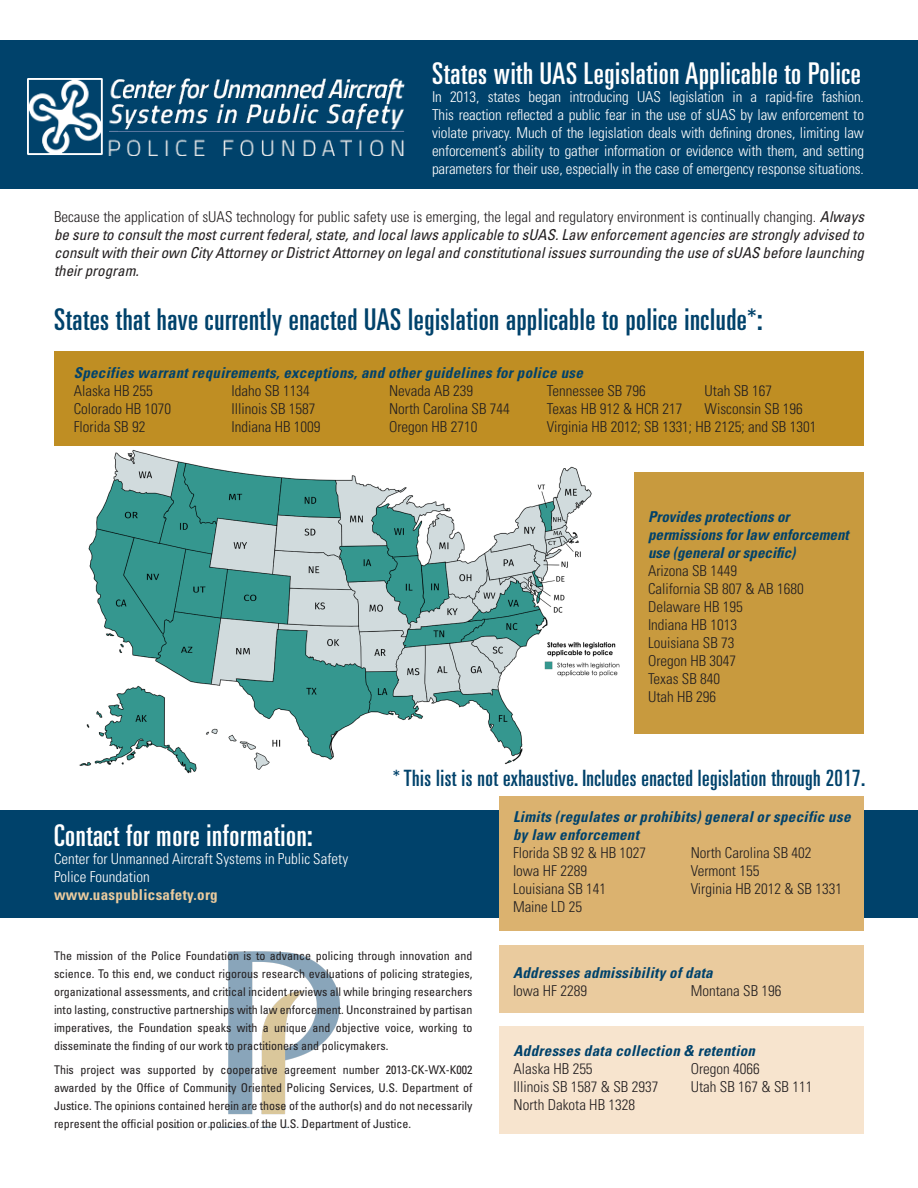
<style>
.page{position:relative;width:918px;height:1188px;background:#fff}
.page>*{position:absolute;margin:0;border:0;box-sizing:border-box;transform-origin:0 0}
.fact{font:ultra-condensed 30px "Univers";letter-spacing:.02em;color:#00426b}
.fact-2{font:ultra-condensed 30px "Univers";letter-spacing:.02em;color:#fff}
.fact-3{font:ultra-condensed 22.5px "Univers";letter-spacing:.02em;color:#00426b}
.body{font:300 condensed 15px "Univers";color:#231f20}
.body-2{font:300 condensed 15px/18px "Univers";color:#fff;text-align:justify}
.body-3{font:italic condensed 15px/18px "Univers";color:#231f20;text-align:justify}
.subtitle{font:italic 700 condensed 15px/18px "Univers";letter-spacing:.02em;color:#00426b}
.subtitle-2{font:italic 700 condensed 15px/18px "Univers";color:#00426b}
.body-4{font:700 condensed 15px "Univers";letter-spacing:.02em;color:#eacb9e}
.body-5{font:condensed 12px/18px "Univers";color:#231f20;text-align:justify}
.s1{font-weight:300;font-style:normal}
</style>
<div class="page">
<img style="left:79px;top:450px;width:541px;height:360px">
<div style="left:0;top:810px;width:918px;height:108px;background:#00426b"></div>
<div style="left:0;top:40px;width:918px;height:149px;background:#00426b"></div>
<div style="left:500px;top:796px;width:364px;height:136px;background:#dbb26f"></div>
<div style="left:54px;top:351px;width:810px;height:95px;background:#bf8e23"></div>
<div style="left:634px;top:472px;width:230px;height:262px;background:#c89a3e"></div>
<div style="left:500px;top:945px;width:364px;height:67px;background:#eacb9e"></div>
<img style="left:174px;top:952px;width:166px;height:176px">
<div style="left:500px;top:1026px;width:364px;height:108px;background:#f7e4ce"></div>
<img style="left:27px;top:78px;width:378px;height:77px">
<p class="fact-2" style="left:432px;top:56px;width:430px">States with UAS Legislation Applicable to Police</p>
<p class="body-2" style="left:432px;top:88px;width:434px">In 2013, states began introducing UAS legislation in a rapid-fire fashion.<br>This reaction reflected a public fear in the use of sUAS by law enforcement to violate privacy. Much of the legislation deals with defining drones, limiting law enforcement’s ability to gather information or evidence with them, and setting parameters for their use, especially in the case of emergency response situations.</p>
<p class="body-3" style="left:54px;top:207px;width:812px"><span class="s1">Because the application of sUAS technology for public safety use is emerging, the legal and regulatory environment is continually changing.</span> Always be sure to consult the most current federal, state, and local laws applicable to sUAS. Law enforcement agencies are strongly advised to consult with their own City Attorney or District Attorney on legal and constitutional issues surrounding the use of sUAS before launching their program.</p>
<p class="fact" style="left:54px;top:302px;width:710px">States that have currently enacted UAS legislation applicable to police include*:</p>
<p class="subtitle" style="left:74px;top:363px;width:511px">Specifies warrant requirements, exceptions, and other guidelines for police use</p>
<p class="body" style="left:74px;top:382px;width:81px">Alaska HB 255</p>
<p class="body" style="left:74px;top:400px;width:99px">Colorado HB 1070</p>
<p class="body" style="left:74px;top:418px;width:73px">Florida SB 92</p>
<p class="body" style="left:231px;top:382px;width:80px">Idaho SB 1134</p>
<p class="body" style="left:231px;top:400px;width:86px">Illinois SB 1587</p>
<p class="body" style="left:231px;top:418px;width:91px">Indiana HB 1009</p>
<p class="body" style="left:705px;top:382px;width:69px">Utah SB 167</p>
<p class="body" style="left:705px;top:400px;width:100px">Wisconsin SB 196</p>
<p class="body" style="left:547px;top:418px;width:271px">Virginia HB 2012; SB 1331; HB 2125; and SB 1301</p>
<p class="body" style="left:547px;top:382px;width:100px">Tennessee SB 796</p>
<p class="body" style="left:547px;top:400px;width:137px">Texas HB 912 &amp; HCR 217</p>
<p class="body" style="left:389px;top:382px;width:86px">Nevada AB 239</p>
<p class="body" style="left:389px;top:400px;width:122px">North Carolina SB 744</p>
<p class="body" style="left:389px;top:418px;width:90px">Oregon HB 2710</p>
<p class="fact-2" style="left:54px;top:818px;width:260px">Contact for more information:</p>
<p class="body-2" style="left:54px;top:850px;width:296px">Center for Unmanned Aircraft Systems in Public Safety<br>Police Foundation</p>
<p class="body-4" style="left:54px;top:885px;width:165px">www.uaspublicsafety.org</p>
<p class="subtitle-2" style="left:648px;top:507px;width:202px">Provides protections or permissions for law enforcement use (general or specific)</p>
<p class="body" style="left:648px;top:562px;width:91px">Arizona SB 1449</p>
<p class="body" style="left:648px;top:580px;width:157px">California SB 807 &amp; AB 1680</p>
<p class="body" style="left:648px;top:598px;width:96px">Delaware HB 195</p>
<p class="body" style="left:648px;top:616px;width:91px">Indiana HB 1013</p>
<p class="body" style="left:648px;top:634px;width:88px">Louisiana SB 73</p>
<p class="body" style="left:648px;top:652px;width:90px">Oregon HB 3047</p>
<p class="body" style="left:648px;top:670px;width:74px">Texas SB 840</p>
<p class="body" style="left:648px;top:688px;width:70px">Utah HB 296</p>
<p class="fact-3" style="left:393px;top:765px;width:474px">* This list is not exhaustive. Includes enacted legislation through 2017.</p>
<p class="subtitle" style="left:513px;top:807px;width:339px">Limits (regulates or prohibits) general or specific use by law enforcement</p>
<p class="body" style="left:513px;top:844px;width:135px">Florida SB 92 &amp; HB 1027</p>
<p class="body" style="left:513px;top:862px;width:76px">Iowa HF 2289</p>
<p class="body" style="left:513px;top:880px;width:95px">Louisiana SB 141</p>
<p class="body" style="left:513px;top:898px;width:71px">Maine LD 25</p>
<p class="body" style="left:691px;top:844px;width:122px">North Carolina SB 402</p>
<p class="body" style="left:691px;top:862px;width:70px">Vermont 155</p>
<p class="body" style="left:691px;top:880px;width:153px">Virginia HB 2012 &amp; SB 1331</p>
<p class="body-5" style="left:54px;top:946px;width:420px">The mission of the Police Foundation is to advance policing through innovation and science. To this end, we conduct rigorous research evaluations of policing strategies, organizational assessments, and critical incident reviews all while bringing researchers into lasting, constructive partnerships with law enforcement. Unconstrained by partisan imperatives, the Foundation speaks with a unique and objective voice, working to disseminate the finding of our work to practitioners and policymakers.</p>
<p class="body-5" style="left:54px;top:1060px;width:420px">This project was supported by cooperative agreement number 2013-CK-WX-K002 awarded by the Office of Community Oriented Policing Services, U.S. Department of Justice. The opinions contained herein are those of the author(s) and do not necessarily represent the official position or policies of the U.S. Department of Justice.</p>
<p class="subtitle" style="left:513px;top:963px;width:201px">Addresses admissibility of data</p>
<p class="body" style="left:513px;top:982px;width:76px">Iowa HF 2289</p>
<p class="body" style="left:691px;top:982px;width:92px">Montana SB 196</p>
<p class="subtitle" style="left:514px;top:1041px;width:243px">Addresses data collection &amp; retention</p>
<p class="body" style="left:514px;top:1060px;width:81px">Alaska HB 255</p>
<p class="body" style="left:514px;top:1078px;width:146px">Illinois SB 1587 &amp; SB 2937</p>
<p class="body" style="left:514px;top:1096px;width:123px">North Dakota HB 1328</p>
<p class="body" style="left:691px;top:1060px;width:71px">Oregon 4066</p>
<p class="body" style="left:691px;top:1078px;width:123px">Utah SB 167 &amp; SB 111</p>
</div>
